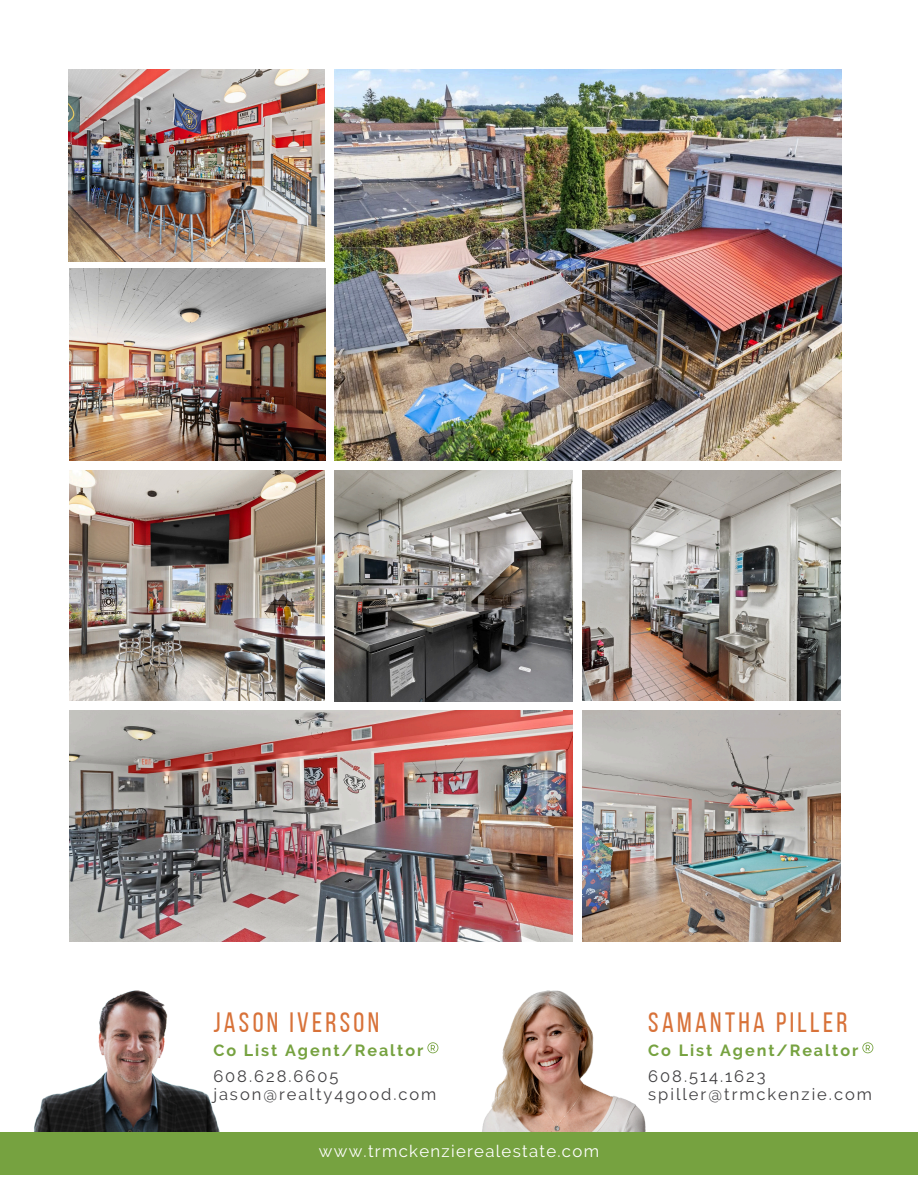
<style>
.page{position:relative;width:918px;height:1188px;background:#fff}
.page>*{position:absolute;margin:0;border:0;box-sizing:border-box;transform-origin:0 0}
.t1{font:27.9px "Bebas Neue";letter-spacing:.12em;color:#d87239}
.t2{font:16.8px "Raleway";letter-spacing:.075em;color:#fff}
.t3{font:16.5px "Raleway";letter-spacing:.12em;color:#414042}
.t4{font:700 16.2px "Raleway";letter-spacing:.12em;color:#76a240}
</style>
<div class="page">
<img style="left:68px;top:69px;width:257px;height:192px">
<img style="left:334px;top:69px;width:508px;height:392px">
<img style="left:69px;top:268px;width:257px;height:193px">
<img style="left:69px;top:470px;width:256px;height:231px">
<img style="left:334px;top:470px;width:238px;height:231px">
<img style="left:582px;top:470px;width:259px;height:231px">
<img style="left:34px;top:990px;width:186px;height:142px">
<img style="left:482px;top:990px;width:164px;height:142px">
<div style="left:0;top:1132px;width:918px;height:43px;background:#76a240"></div>
<svg style="left:427px;top:1042px;width:11px;height:11px"></svg>
<svg style="left:862px;top:1042px;width:11px;height:11px"></svg>
<img style="left:69px;top:711px;width:503px;height:230px">
<img style="left:582px;top:711px;width:259px;height:230px">
<p class="t1" style="left:213px;top:1012px;width:167px">JASON IVERSON</p>
<h1 class="t4" style="left:213px;top:1041px;width:212px">Co List Agent/Realtor</h1>
<h2 class="t3" style="left:213px;top:1066px;width:127px">608.628.6605</h2>
<p class="t3" style="left:213px;top:1084px;width:225px">jason@realty4good.com</p>
<p class="t2" style="left:319px;top:1141px;width:282px">www.trmckenzierealestate.com</p>
<p class="t1" style="left:648px;top:1012px;width:201px">SAMANTHA PILLER</p>
<p class="t4" style="left:648px;top:1041px;width:212px">Co List Agent/Realtor</p>
<h1 class="t3" style="left:648px;top:1066px;width:119px">608.514.1623</h1>
<h2 class="t3" style="left:648px;top:1084px;width:225px">spiller@trmckenzie.com</h2>
</div>
